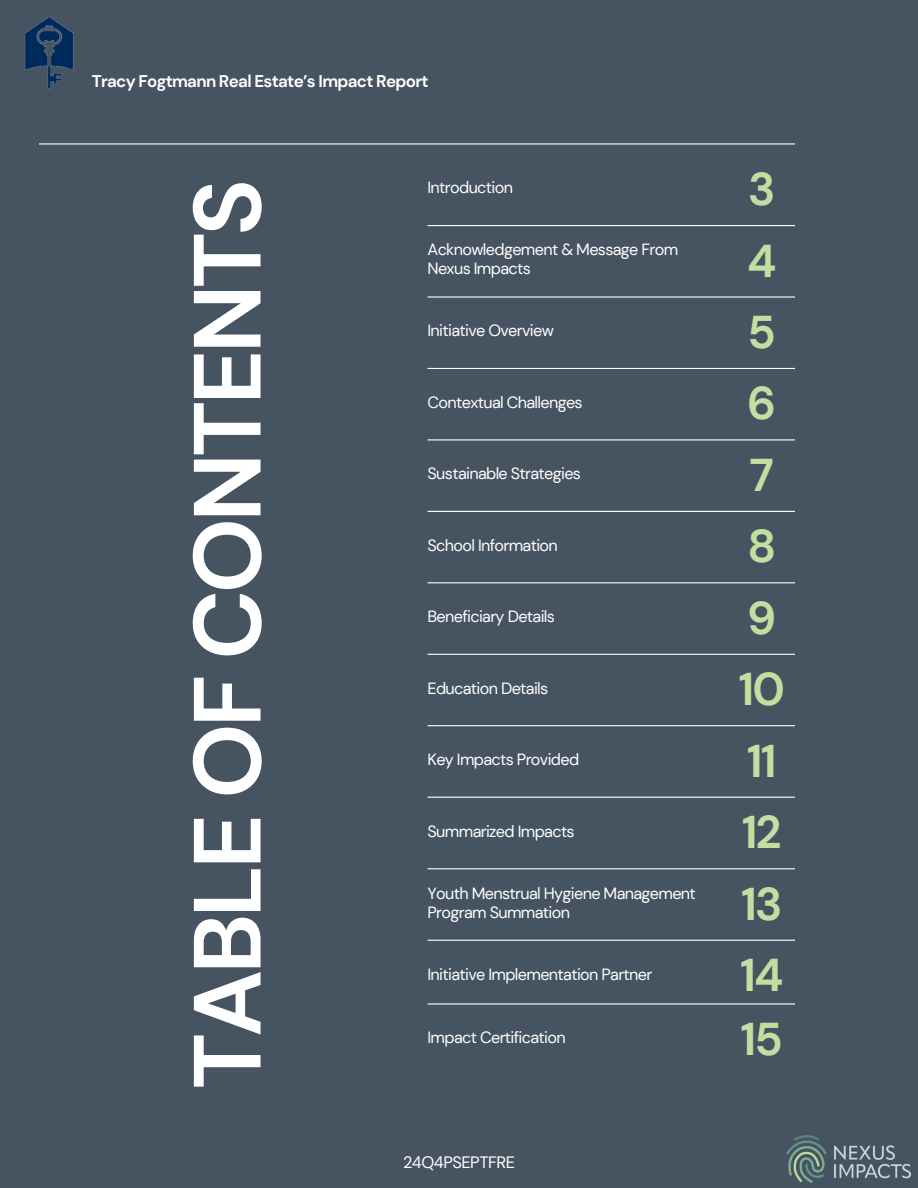
<style>
.page{position:relative;width:918px;height:1188px;background:#465360}
.page>*{position:absolute;margin:0;border:0;box-sizing:border-box;transform-origin:0 0}
.t1{font:700 95.25px "DM Sans";letter-spacing:-.04em;color:#fff}
.t2{font:700 45.9px "DM Sans";letter-spacing:-.04em;color:#c0dfa1}
.t3{font:700 16.95px "DM Sans";letter-spacing:-.04em;color:#fff}
.t4{font:16.5px "DM Sans";letter-spacing:-.03em;color:#fff}
.t5{font:16.2px/19px "DM Sans";letter-spacing:-.04em;color:#fff}
</style>
<div class="page">
<hr style="left:39px;top:143px;width:756px;height:2px;background:#fff">
<hr style="left:428px;top:225px;width:367px;height:1px;background:#fff">
<hr style="left:428px;top:296px;width:367px;height:2px;background:#fff">
<hr style="left:428px;top:368px;width:367px;height:1px;background:#fff">
<hr style="left:428px;top:439px;width:367px;height:1px;background:#fff">
<hr style="left:428px;top:511px;width:367px;height:1px;background:#fff">
<hr style="left:428px;top:582px;width:367px;height:1px;background:#fff">
<hr style="left:428px;top:654px;width:367px;height:1px;background:#fff">
<img style="left:786px;top:1135px;width:125px;height:48px">
<hr style="left:428px;top:725px;width:367px;height:1px;background:#fff">
<hr style="left:428px;top:797px;width:367px;height:1px;background:#fff">
<hr style="left:428px;top:868px;width:367px;height:1px;background:#fff">
<hr style="left:428px;top:940px;width:367px;height:1px;background:#fff">
<hr style="left:428px;top:1003px;width:367px;height:2px;background:#fff">
<img style="left:25px;top:16px;width:57px;height:73px">
<p class="t3" style="left:92px;top:71px;width:338px">Tracy Fogtmann Real Estate’s Impact Report</p>
<p class="t1" style="left:166px;top:1089px;width:912px;rotate:-90deg">TABLE OF CONTENTS</p>
<h3 class="t5" style="left:428px;top:178px;width:87px">Introduction</h3>
<h1 class="t2" style="left:748px;top:160px;width:29px">3</h1>
<p class="t5" style="left:428px;top:240px;width:252px">Acknowledgement &amp; Message From<br>Nexus Impacts</p>
<p class="t2" style="left:747px;top:231px;width:31px">4</p>
<p class="t5" style="left:428px;top:321px;width:128px">Initiative Overview</p>
<p class="t2" style="left:748px;top:302px;width:30px">5</p>
<p class="t5" style="left:428px;top:393px;width:157px">Contextual Challenges</p>
<p class="t2" style="left:747px;top:374px;width:31px">6</p>
<p class="t5" style="left:428px;top:464px;width:155px">Sustainable Strategies</p>
<p class="t2" style="left:750px;top:445px;width:26px">7</p>
<p class="t5" style="left:428px;top:536px;width:132px">School Information</p>
<p class="t2" style="left:747px;top:517px;width:30px">8</p>
<p class="t5" style="left:428px;top:607px;width:129px">Beneficiary Details</p>
<p class="t2" style="left:747px;top:588px;width:31px">9</p>
<p class="t5" style="left:428px;top:679px;width:122px">Education Details</p>
<p class="t2" style="left:738px;top:660px;width:48px">10</p>
<p class="t2" style="left:747px;top:731px;width:31px">11</p>
<p class="t5" style="left:428px;top:750px;width:153px">Key Impacts Provided</p>
<p class="t5" style="left:428px;top:822px;width:149px">Summarized Impacts</p>
<p class="t2" style="left:742px;top:803px;width:42px">12</p>
<p class="t2" style="left:741px;top:874px;width:43px">13</p>
<p class="t5" style="left:428px;top:883px;width:270px">Youth Menstrual Hygiene Management<br>Program Summation</p>
<p class="t5" style="left:428px;top:964px;width:226px">Initiative Implementation Partner</p>
<p class="t2" style="left:740px;top:946px;width:45px">14</p>
<p class="t5" style="left:428px;top:1028px;width:140px">Impact Certification</p>
<p class="t2" style="left:741px;top:1009px;width:44px">15</p>
<p class="t4" style="left:403px;top:1152px;width:113px">24Q4PSEPTFRE</p>
</div>
